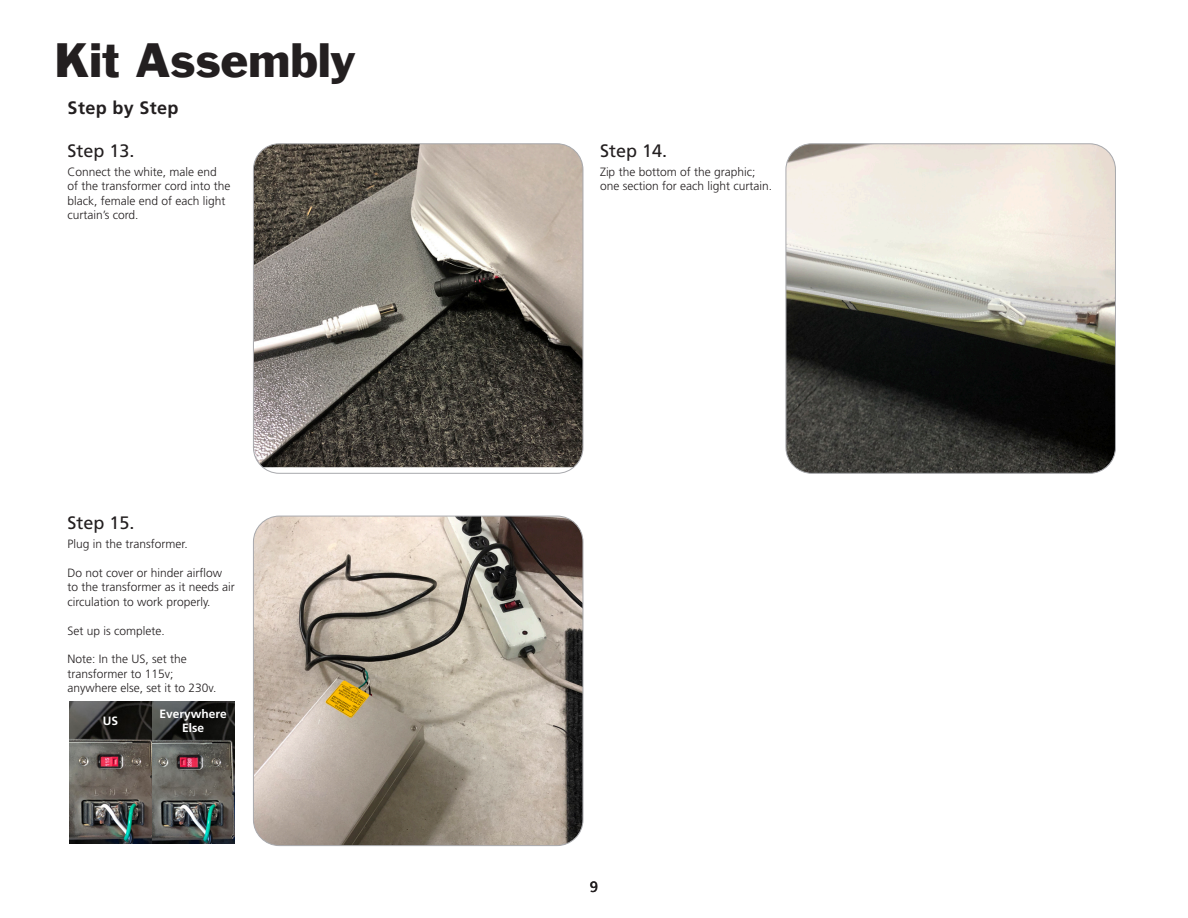
<style>
.page{position:relative;width:1188px;height:918px;background:#fff}
.page>*{position:absolute;margin:0;border:0;box-sizing:border-box;transform-origin:0 0}
.t1{font:45px "Franklin Gothic LT";color:#231f20}
.t2{font:18px "Frutiger LT Std";color:#231f20}
.t3{font:700 18px "Frutiger LT Std";letter-spacing:.02em;color:#231f20}
.t4{font:15px "Frutiger LT Std";color:#231f20}
.t5{font:300 12px/14.4px "Frutiger LT Std";color:#231f20}
.t6{font:700 12px/14.4px "Frutiger LT Std";color:#fff;text-align:center}
</style>
<div class="page">
<img style="left:253px;top:516px;width:330px;height:330px">
<div style="left:253px;top:516px;width:330px;height:330px;border:1px solid #a8a9ad;border-radius:26px"></div>
<img style="left:253px;top:144px;width:330px;height:323px">
<div style="left:253px;top:144px;width:330px;height:330px;border:1px solid #a8a9ad;border-radius:26px"></div>
<img style="left:69px;top:702px;width:165px;height:141px">
<img style="left:786px;top:144px;width:329px;height:328px">
<div style="left:786px;top:144px;width:330px;height:330px;border:1px solid #a8a9ad;border-radius:26px"></div>
<p class="t1" style="left:54px;top:32px;width:303px">Kit Assembly</p>
<p class="t3" style="left:68px;top:98px;width:113px">Step by Step</p>
<p class="t2" style="left:68px;top:140px;width:69px">Step 13.</p>
<p class="t5" style="left:68px;top:165px;width:165px">Connect the white, male end<br>of the transformer cord into the black, female end of each light curtain’s cord.</p>
<p class="t2" style="left:68px;top:513px;width:69px">Step 15.</p>
<p class="t5" style="left:68px;top:537px;width:122px">Plug in the transformer.</p>
<p class="t5" style="left:68px;top:566px;width:169px">Do not cover or hinder airflow to the transformer as it needs air circulation to work properly.</p>
<p class="t5" style="left:68px;top:623px;width:99px">Set up is complete.</p>
<p class="t5" style="left:68px;top:652px;width:121px">Note: In the US, set the transformer to 115v;</p>
<p class="t5" style="left:68px;top:681px;width:150px">anywhere else, set it to 230v.</p>
<p class="t6" style="left:103px;top:714px;width:17px">US</p>
<p class="t6" style="left:160px;top:707px;width:69px">Everywhere<br>Else</p>
<p class="t2" style="left:600px;top:140px;width:69px">Step 14.</p>
<p class="t5" style="left:600px;top:165px;width:174px">Zip the bottom of the graphic; one section for each light curtain.</p>
<p class="t4" style="left:590px;top:878px;width:10px">9</p>
</div>
